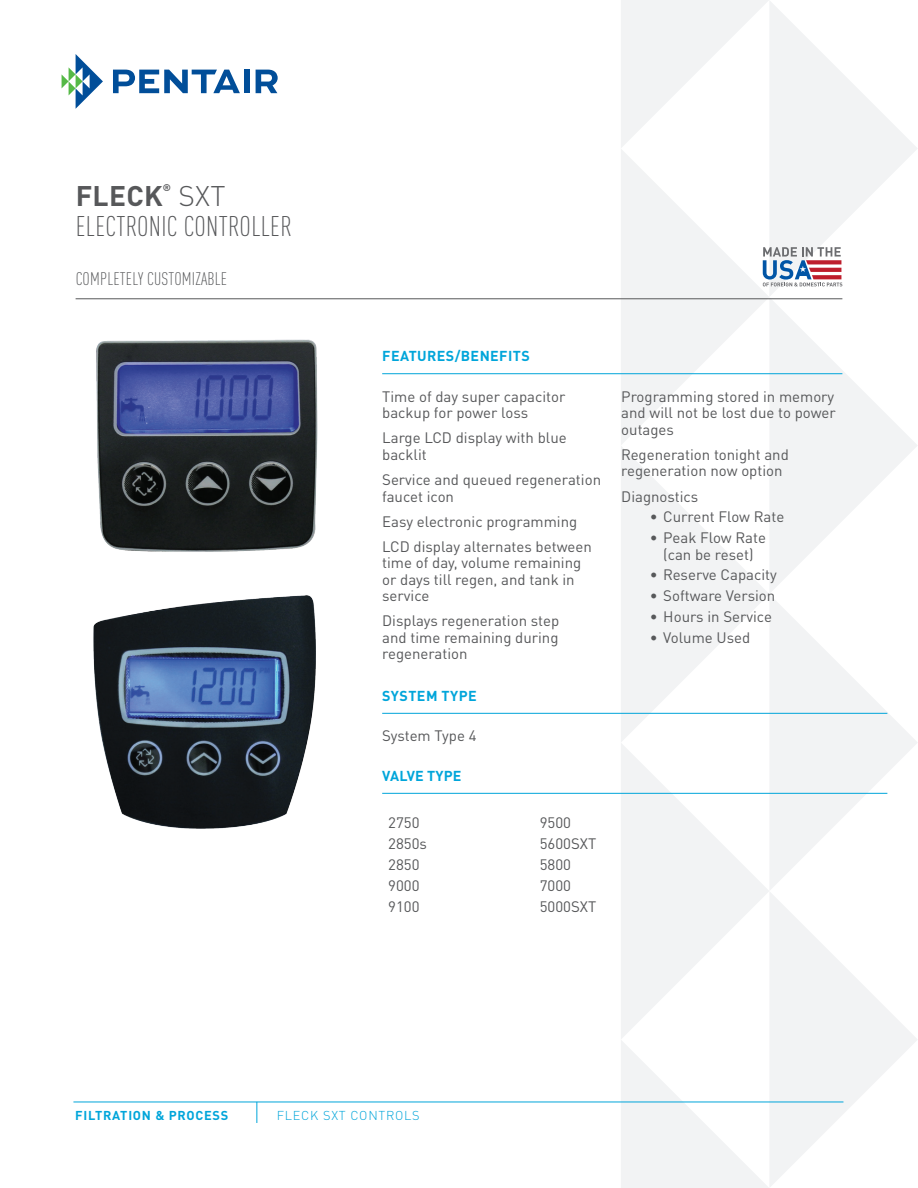
<style>
.page{position:relative;width:918px;height:1188px;background:#fff}
.page>*{position:absolute;margin:0;border:0;box-sizing:border-box;transform-origin:0 0}
.C_Descriptor_Title{font:300 condensed 28.05px "DIN Pro";letter-spacing:.01em;color:#57585a}
.BrandedProductLine_T{font:700 28.05px "DIN Pro";letter-spacing:.01em;color:#57585a}
.BrandedProductLine_T-2{font:300 28.05px "DIN Pro";color:#57585a}
.C_TitleSection{font:300 condensed 18px "DIN Pro";letter-spacing:.01em;color:#57585a}
.TableText{font:15px/16.5px "DIN Pro";color:#57585a}
.BULLETS{font:15px "DIN Pro";color:#57585a}
.BLUE_cap_head{font:700 14.25px "DIN Pro";letter-spacing:.03em;color:#00a5da}
.BLUE_cap_head-2{font:700 14.25px "DIN Pro";letter-spacing:.01em;color:#00a5da}
.t1{font:700 12.75px "DIN Pro";letter-spacing:.06em;color:#00a5da}
.C_Descriptor_InfoLin{font:300 12.75px "DIN Pro";letter-spacing:.06em;color:#00a5da}
.BrandedProductLine_T-3{font:700 9.6px "DIN Pro";color:#57585a}
</style>
<div class="page">
<svg style="left:621px;top:0;width:296px;height:148px;fill:#f6f7f8"></svg>
<svg style="left:621px;top:148px;width:296px;height:297px;fill:#f4f4f5"></svg>
<svg style="left:621px;top:445px;width:296px;height:298px"></svg>
<svg style="left:621px;top:743px;width:296px;height:431px;fill:#f4f5f6"></svg>
<svg style="left:621px;top:1040px;width:162px;height:148px"></svg>
<hr style="left:73px;top:1102px;width:770px;height:1px;background:#00a5da">
<svg style="left:62px;top:54px;width:41px;height:55px"></svg>
<svg style="left:113px;top:70px;width:127px;height:23px"></svg>
<div style="left:244px;top:70px;width:5px;height:23px;background:#014e99"></div>
<svg style="left:256px;top:70px;width:22px;height:23px"></svg>
<hr style="left:76px;top:298px;width:766px;height:1px;background:#57585a">
<svg style="left:256px;top:1102px;width:1px;height:21px"></svg>
<hr style="left:382px;top:373px;width:460px;height:1px;background:#00a5da">
<svg style="left:763px;top:247px;width:79px;height:39px"></svg>
<hr style="left:382px;top:713px;width:505px;height:1px;background:#00a5da">
<hr style="left:382px;top:793px;width:505px;height:1px;background:#00a5da">
<img style="left:93px;top:595px;width:223px;height:234px">
<img style="left:96px;top:339px;width:222px;height:213px">
<p class="BrandedProductLine_T" style="left:76px;top:173px;width:89px">FLECK</p>
<p class="BrandedProductLine_T-3" style="left:163px;top:180px;width:10px">®</p>
<p class="BrandedProductLine_T-2" style="left:178px;top:174px;width:49px">SXT</p>
<p class="C_Descriptor_Title" style="left:76px;top:206px;width:218px">ELECTRONIC CONTROLLER</p>
<p class="C_TitleSection" style="left:76px;top:266px;width:153px">COMPLETELY CUSTOMIZABLE</p>
<p class="BLUE_cap_head" style="left:382px;top:344px;width:149px">FEATURES/BENEFITS</p>
<p class="TableText" style="left:382px;top:387px;width:185px">Time of day super capacitor backup for power loss</p>
<p class="TableText" style="left:382px;top:428px;width:186px">Large LCD display with blue backlit</p>
<p class="TableText" style="left:382px;top:470px;width:220px">Service and queued regeneration faucet icon</p>
<p class="TableText" style="left:382px;top:512px;width:197px">Easy electronic programming</p>
<p class="TableText" style="left:382px;top:537px;width:211px">LCD display alternates between time of day, volume remaining or days till regen, and tank in service</p>
<p class="TableText" style="left:382px;top:611px;width:178px;text-align:justify">Displays regeneration step and time remaining during regeneration</p>
<p class="BLUE_cap_head" style="left:382px;top:684px;width:96px">SYSTEM TYPE</p>
<p class="TableText" style="left:382px;top:726px;width:96px">System Type 4</p>
<p class="BLUE_cap_head-2" style="left:382px;top:764px;width:81px">VALVE TYPE</p>
<p class="BULLETS" style="left:388px;top:811px;width:33px">2750</p>
<p class="BULLETS" style="left:388px;top:832px;width:40px">2850s</p>
<p class="BULLETS" style="left:388px;top:853px;width:33px">2850</p>
<p class="BULLETS" style="left:388px;top:874px;width:33px">9000</p>
<p class="BULLETS" style="left:388px;top:894px;width:33px">9100</p>
<p class="BULLETS" style="left:540px;top:811px;width:33px">9500</p>
<p class="BULLETS" style="left:540px;top:832px;width:58px">5600SXT</p>
<p class="BULLETS" style="left:540px;top:853px;width:33px">5800</p>
<p class="BULLETS" style="left:540px;top:874px;width:33px">7000</p>
<p class="BULLETS" style="left:540px;top:894px;width:58px">5000SXT</p>
<p class="TableText" style="left:621px;top:387px;width:216px;text-align:justify">Programming stored in memory and will not be lost due to power outages</p>
<p class="TableText" style="left:621px;top:445px;width:169px">Regeneration tonight and regeneration now option</p>
<p class="TableText" style="left:621px;top:486px;width:78px">Diagnostics</p>
<p class="TableText" style="left:650px;top:507px;width:136px">• Current Flow Rate</p>
<p class="TableText" style="left:650px;top:528px;width:118px;text-align:center">• Peak Flow Rate (can be reset)</p>
<p class="TableText" style="left:650px;top:565px;width:129px">• Reserve Capacity</p>
<p class="TableText" style="left:650px;top:586px;width:127px">• Software Version</p>
<p class="TableText" style="left:650px;top:607px;width:124px">• Hours in Service</p>
<p class="TableText" style="left:650px;top:628px;width:102px">• Volume Used</p>
<p class="t1" style="left:75px;top:1105px;width:155px">FILTRATION &amp; PROCESS</p>
<p class="C_Descriptor_InfoLin" style="left:277px;top:1106px;width:145px">FLECK SXT CONTROLS</p>
</div>
